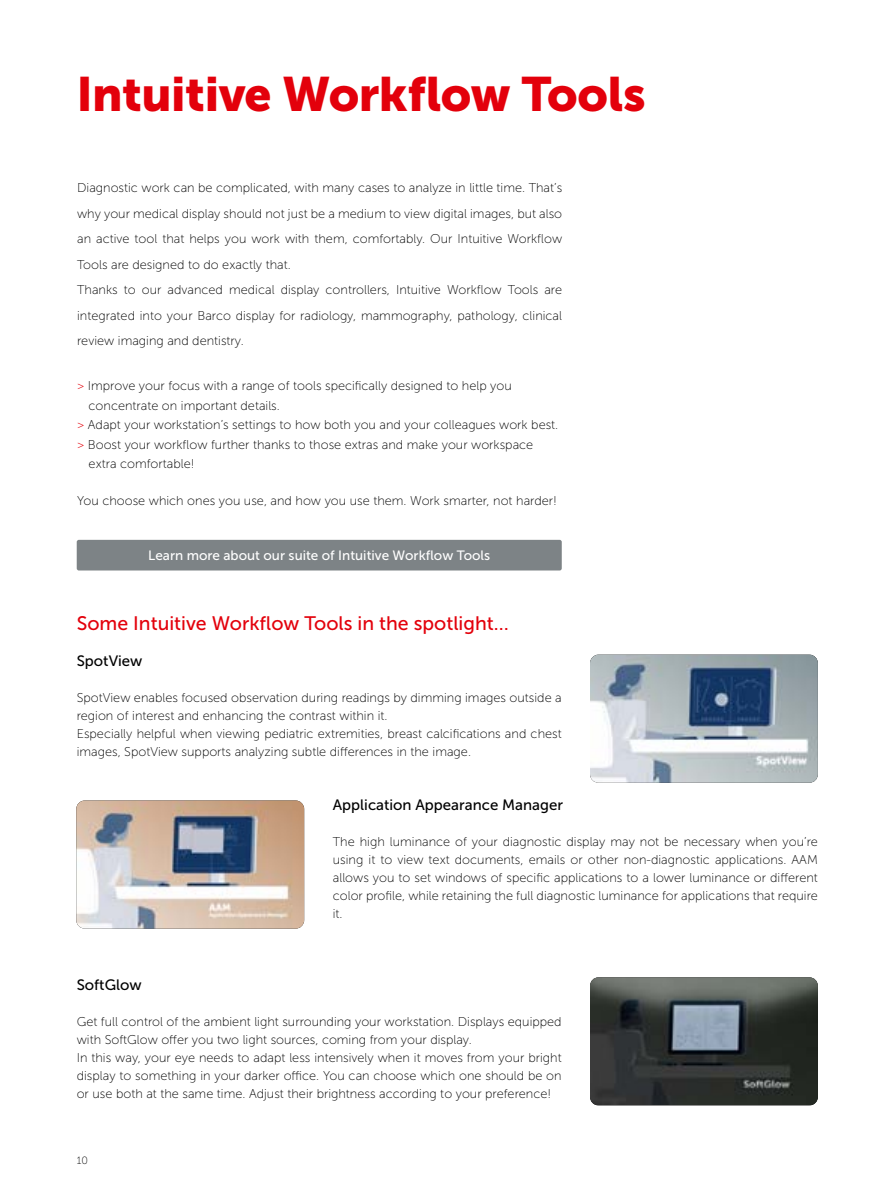
<style>
.page{position:relative;width:894px;height:1186px;background:#fff}
.page>*{position:absolute;margin:0;border:0;box-sizing:border-box;transform-origin:0 0}
.t1{font:48px "Museo Sans 900";letter-spacing:-.01em;color:#e3000b}
.t2{font:19.5px "Museo Sans 500";color:#e3000b}
.t3{font:15px "Museo Sans 500";color:#000}
.t4{font:13.5px "Museo Sans 500";color:#fff}
.t5{font:12.75px/18px "Museo Sans 100";color:#000}
.t6{font:10.5px "Museo Sans 100";color:#000}
.s1{color:#e3000b}
</style>
<div class="page">
<div style="left:77px;top:540px;width:484px;height:30px;background:#7d8386;border-radius:2px"></div>
<img style="left:590px;top:977px;width:227px;height:128px">
<img style="left:590px;top:655px;width:227px;height:128px">
<img style="left:76px;top:800px;width:228px;height:128px">
<p class="t1" style="left:76px;top:67px;width:570px">Intuitive Workflow Tools</p>
<p class="t5" style="left:77px;top:175px;width:486px;line-height:25.5px">Diagnostic work can be complicated, with many cases to analyze in little time. That’s why your medical display should not just be a medium to view digital images, but also an active tool that helps you work with them, comfortably. Our Intuitive Workflow Tools are designed to do exactly that.<br>Thanks to our advanced medical display controllers, Intuitive Workflow Tools are integrated into your Barco display for radiology, mammography, pathology, clinical review imaging and dentistry.</p>
<p class="t5" style="left:77px;top:377px;width:436px"><span class="s1">&gt;</span> Improve your focus with a range of tools specifically designed to help you</p>
<p class="t5" style="left:89px;top:396px;width:193px">concentrate on important details.</p>
<p class="t5" style="left:77px;top:416px;width:482px"><span class="s1">&gt;</span> Adapt your workstation’s settings to how both you and your colleagues work best.</p>
<p class="t5" style="left:77px;top:435px;width:457px"><span class="s1">&gt;</span> Boost your workflow further thanks to those extras and make your workspace</p>
<p class="t5" style="left:89px;top:455px;width:107px">extra comfortable!</p>
<p class="t5" style="left:77px;top:492px;width:481px">You choose which ones you use, and how you use them. Work smarter, not harder!</p>
<p class="t4" style="left:148px;top:548px;width:343px">Learn more about our suite of Intuitive Workflow Tools</p>
<p class="t2" style="left:77px;top:612px;width:433px">Some Intuitive Workflow Tools in the spotlight…</p>
<p class="t3" style="left:77px;top:652px;width:67px">SpotView</p>
<p class="t5" style="left:77px;top:689px;width:486px">SpotView enables focused observation during readings by dimming images outside a region of interest and enhancing the contrast within it.<br>Especially helpful when viewing pediatric extremities, breast calcifications and chest images, SpotView supports analyzing subtle differences in the image.</p>
<p class="t3" style="left:333px;top:796px;width:231px">Application Appearance Manager</p>
<p class="t5" style="left:333px;top:833px;width:486px;text-align:justify">The high luminance of your diagnostic display may not be necessary when you’re using it to view text documents, emails or other non-diagnostic applications. AAM allows you to set windows of specific applications to a lower luminance or different color profile, while retaining the full diagnostic luminance for applications that require it.</p>
<p class="t3" style="left:77px;top:976px;width:66px">SoftGlow</p>
<p class="t5" style="left:77px;top:1013px;width:486px">Get full control of the ambient light surrounding your workstation. Displays equipped with SoftGlow offer you two light sources, coming from your display.<br>In this way, your eye needs to adapt less intensively when it moves from your bright display to something in your darker office. You can choose which one should be on or use both at the same time. Adjust their brightness according to your preference!</p>
<p class="t6" style="left:77px;top:1155px;width:13px">10</p>
</div>
